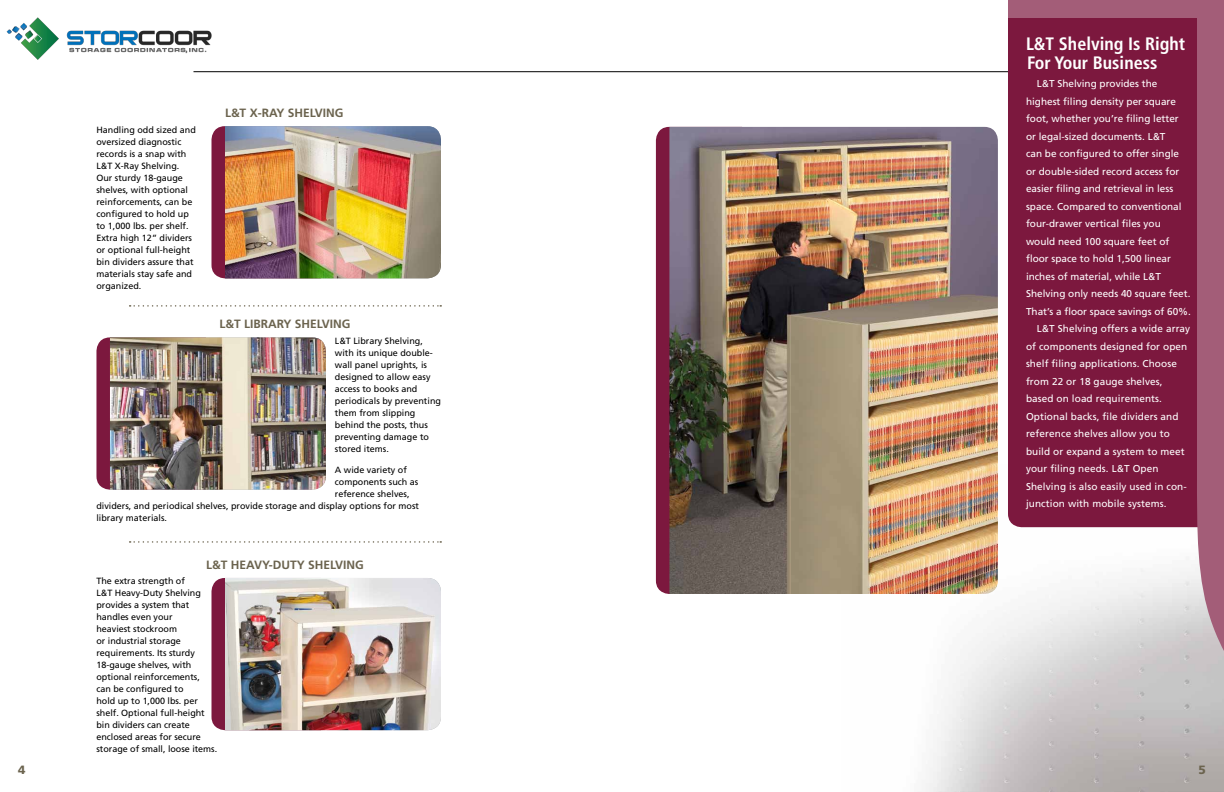
<style>
.page{position:relative;width:1224px;height:792px;background:#fff}
.page>*{position:absolute;margin:0;border:0;box-sizing:border-box;transform-origin:0 0}
.t1{font:700 condensed 18px/20px "Frutiger LT Std";color:#fff}
.t2{font:700 12px "Frutiger LT Std";color:#6b634e}
.t3{font:900 12px "Frutiger LT Std";color:#6b634e}
.t4{font:10px "Frutiger LT Std";color:#fff}
.t5{font:9px/12px "Frutiger LT Std";color:#000}
</style>
<div class="page">
<div style="left:656px;top:127px;width:13px;height:467px;background:#7c183e"></div>
<img style="left:925px;top:621px;width:299px;height:171px">
<svg style="left:1008px;top:0;width:216px;height:666px;background:#964a67"></svg>
<hr style="left:194px;top:71px;width:814px;height:1px;background:#000">
<img style="left:669px;top:127px;width:329px;height:467px">
<svg style="left:130px;top:305px;width:311px;height:2px"></svg>
<svg style="left:130px;top:541px;width:311px;height:2px"></svg>
<div style="left:212px;top:126px;width:13px;height:152px;background:#7c183e"></div>
<img style="left:225px;top:126px;width:216px;height:152px">
<div style="left:212px;top:578px;width:13px;height:152px;background:#7c183e"></div>
<img style="left:225px;top:578px;width:216px;height:152px">
<svg style="left:96px;top:337px;width:14px;height:153px;background:#85294c"></svg>
<img style="left:110px;top:337px;width:216px;height:153px">
<img style="left:66px;top:30px;width:146px;height:24px">
<img style="left:6px;top:17px;width:53px;height:43px">
<p class="t5" style="left:96px;top:124px;width:101px">Handling odd sized and oversized diagnostic records is a snap with<br>L&amp;T X-Ray Shelving.<br>Our sturdy 18-gauge shelves, with optional reinforcements, can be configured to hold up to 1,000 lbs. per shelf.<br>Extra high 12” dividers or optional full-height bin dividers assure that materials stay safe and organized.</p>
<h2 class="t2" style="left:225px;top:106px;width:86px">L&amp;T X-RAY SHELVIN</h2>
<h2 class="t2" style="left:335px;top:106px;width:10px">G</h2>
<h2 class="t2" style="left:219px;top:317px;width:39px">L&amp;T LIBRARY</h2>
<h2 class="t2" style="left:295px;top:317px;width:23px">SHELVIN</h2>
<h2 class="t2" style="left:342px;top:317px;width:10px">G</h2>
<p class="t5" style="left:335px;top:335px;width:108px">L&amp;T Library Shelving, with its unique double&shy;wall panel uprights, is designed to allow easy access to books and periodicals by preventing them from slipping behind the posts, thus preventing damage to stored items.</p>
<p class="t5" style="left:335px;top:464px;width:74px">A wide variety of</p>
<p class="t5" style="left:335px;top:476px;width:85px">components such as</p>
<p class="t5" style="left:335px;top:488px;width:76px">reference shelves,</p>
<p class="t5" style="left:96px;top:500px;width:324px">dividers, and periodical shelves, provide storage and display options for most</p>
<p class="t5" style="left:96px;top:512px;width:72px">library materials.</p>
<h2 class="t2" style="left:206px;top:557px;width:34px">L&amp;T HEAVY</h2>
<h2 class="t2" style="left:269px;top:557px;width:22px">-DUTY</h2>
<h2 class="t2" style="left:308px;top:557px;width:23px">SHELVIN</h2>
<h2 class="t2" style="left:355px;top:557px;width:10px">G</h2>
<p class="t5" style="left:96px;top:575px;width:122px">The extra strength of<br>L&amp;T Heavy-Duty Shelving provides a system that handles even your<br>heaviest stockroom<br>or industrial storage requirements. Its sturdy<br>18-gauge shelves, with optional reinforcements,<br>can be configured to<br>hold up to 1,000 lbs. per shelf. Optional full-height bin dividers can create enclosed areas for secure storage of small, loose items.</p>
<h1 class="t1" style="left:1026px;top:33px;width:161px">L&amp;T Shelving Is Right<br>For Your Business</h1>
<p class="t4" style="left:1037px;top:78px;width:122px">L&amp;T Shelving provides the</p>
<p class="t4" style="left:1026px;top:95px;width:152px">highest filing density per square</p>
<p class="t4" style="left:1026px;top:113px;width:154px">foot, whether you’re filing letter</p>
<p class="t4" style="left:1026px;top:130px;width:141px">or legal-sized documents. L&amp;T</p>
<p class="t4" style="left:1026px;top:148px;width:155px">can be configured to offer single</p>
<p class="t4" style="left:1026px;top:165px;width:155px">or double-sided record access for</p>
<p class="t4" style="left:1026px;top:183px;width:149px">easier filing and retrieval in less</p>
<p class="t4" style="left:1026px;top:200px;width:157px">space. Compared to conventional</p>
<p class="t4" style="left:1026px;top:218px;width:136px">four-drawer vertical files you</p>
<p class="t4" style="left:1026px;top:235px;width:145px">would need 100 square feet of</p>
<p class="t4" style="left:1026px;top:253px;width:147px">floor space to hold 1,500 linear</p>
<p class="t4" style="left:1026px;top:270px;width:137px">inches of material, while L&amp;T</p>
<p class="t4" style="left:1026px;top:288px;width:166px">Shelving only needs 40 square feet.</p>
<p class="t4" style="left:1026px;top:305px;width:167px">That’s a floor space savings of 60%.</p>
<p class="t4" style="left:1037px;top:323px;width:155px">L&amp;T Shelving offers a wide array</p>
<p class="t4" style="left:1026px;top:340px;width:163px">of components designed for open</p>
<p class="t4" style="left:1026px;top:358px;width:152px">shelf filing applications. Choose</p>
<p class="t4" style="left:1026px;top:375px;width:138px">from 22 or 18 gauge shelves,</p>
<p class="t4" style="left:1026px;top:393px;width:137px">based on load requirements.</p>
<p class="t4" style="left:1026px;top:410px;width:154px">Optional backs, file dividers and</p>
<p class="t4" style="left:1026px;top:428px;width:146px">reference shelves allow you to</p>
<p class="t4" style="left:1026px;top:445px;width:160px">build or expand a system to meet</p>
<p class="t4" style="left:1026px;top:463px;width:134px">your filing needs. L&amp;T Open</p>
<p class="t4" style="left:1026px;top:480px;width:162px">Shelving is also easily used in con-</p>
<p class="t4" style="left:1026px;top:498px;width:142px">junction with mobile systems.</p>
<h2 class="t3" style="left:18px;top:763px;width:9px">4</h2>
<h2 class="t3" style="left:1199px;top:763px;width:9px">5</h2>
</div>
